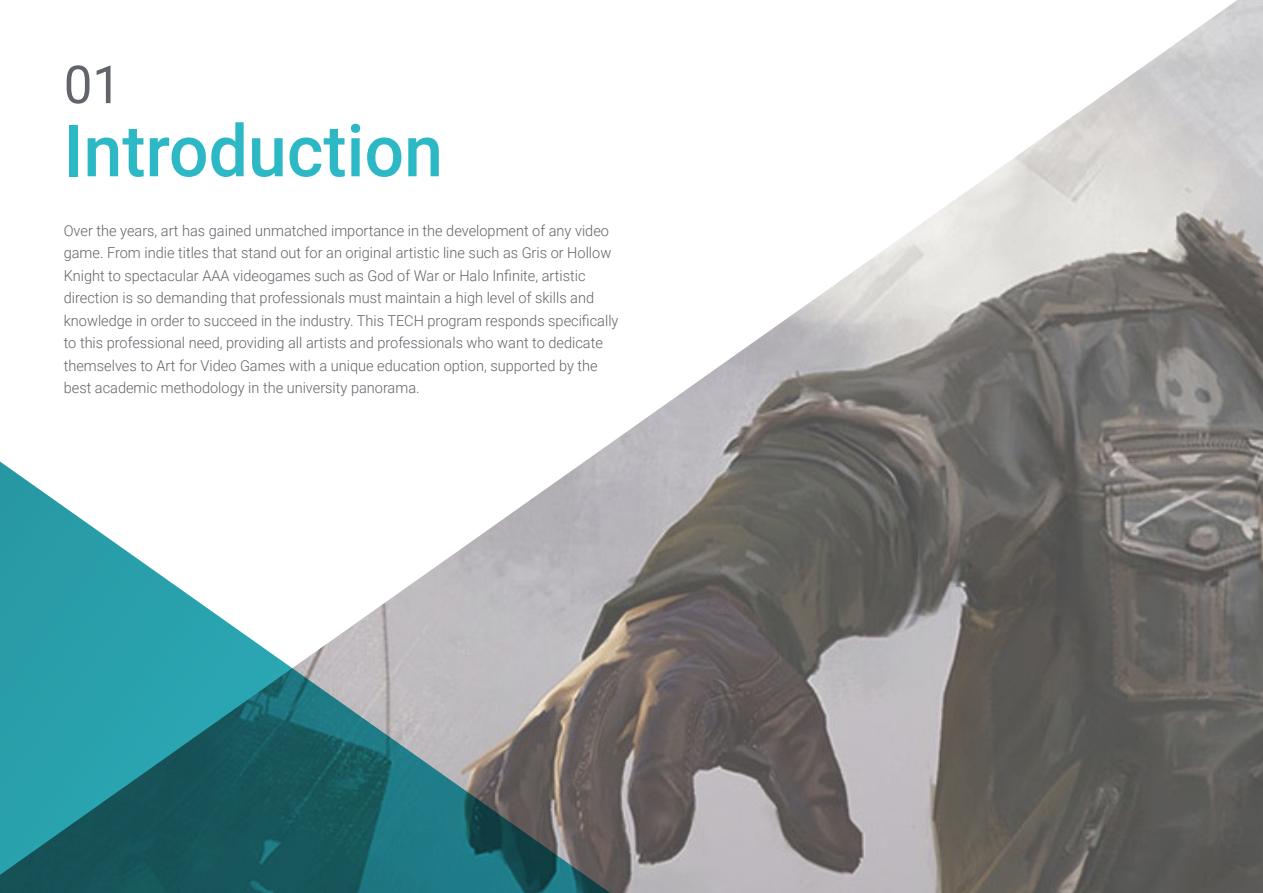
<style>
.page{position:relative;width:1263px;height:893px;background:#fff}
.page>*{position:absolute;margin:0;border:0;box-sizing:border-box;transform-origin:0 0}
.t1{font:500 72px "Roboto";color:#2db8c5}
.t2{font:52.5px "Roboto";color:#61646a}
.t3{font:300 15px/22.5px "Roboto";color:#61646a}
</style>
<div class="page">
<img style="left:607px;top:0;width:656px;height:893px">
<svg style="left:0;top:446px;width:640px;height:447px"></svg>
<h2 class="t2" style="left:64px;top:48px;width:59px">01</h2>
<h1 class="t1" style="left:64px;top:100px;width:381px">Introduction</h1>
<p class="t3" style="left:64px;top:218px;width:556px">Over the years, art has gained unmatched importance in the development of any video game. From indie titles that stand out for an original artistic line such as Gris or Hollow Knight to spectacular AAA videogames such as God of War or Halo Infinite, artistic direction is so demanding that professionals must maintain a high level of skills and knowledge in order to succeed in the industry. This TECH program responds specifically to this professional need, providing all artists and professionals who want to dedicate themselves to Art for Video Games with a unique education option, supported by the best academic methodology in the university panorama.</p>
</div>
